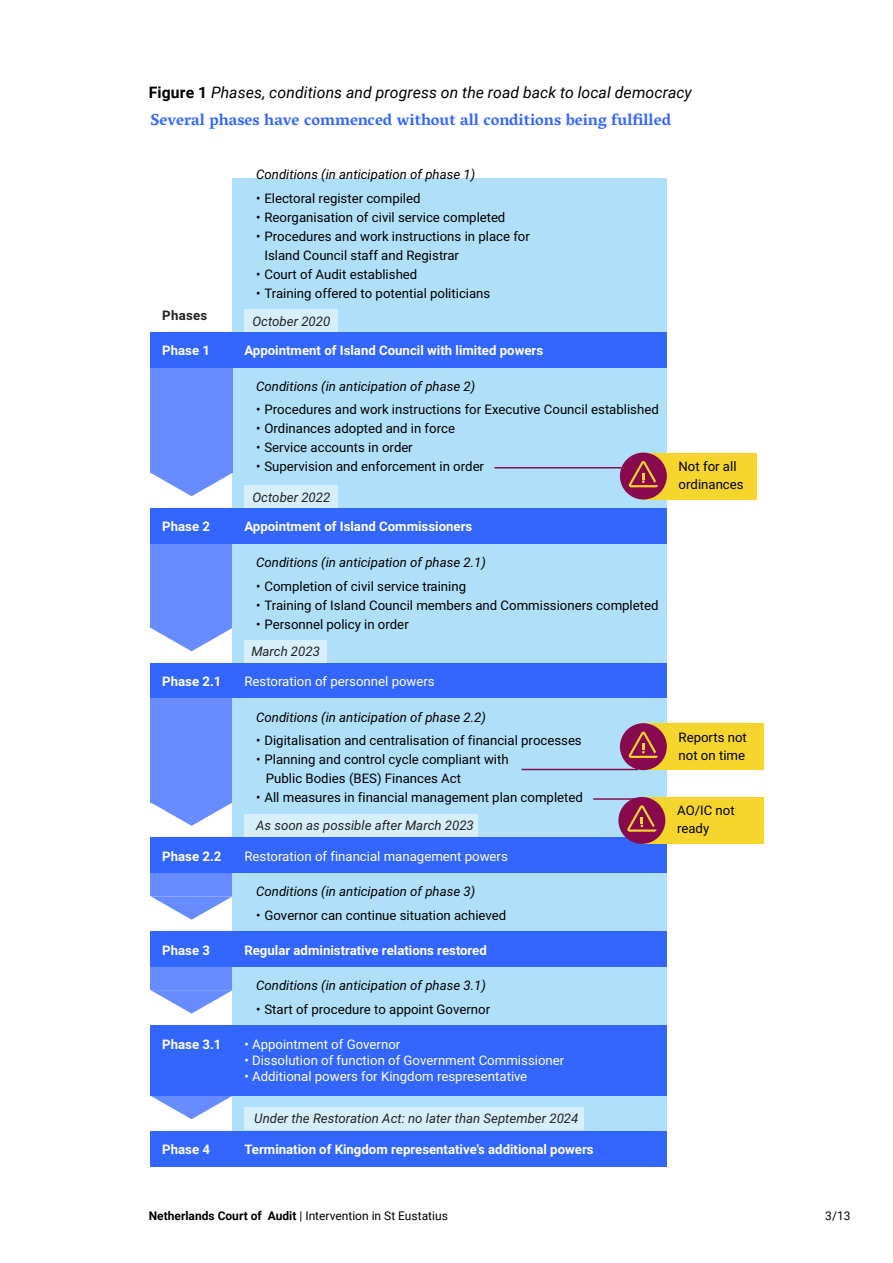
<style>
.page{position:relative;width:893px;height:1263px;background:#fff}
.page>*{position:absolute;margin:0;border:0;box-sizing:border-box;transform-origin:0 0}
.t1{font:700 16.2px "Vesper Libre";color:#36f}
.AR_Figuur_Kop_en_nr{font:italic 15.75px "Roboto";letter-spacing:.005em;color:#000}
.t2{font:13.2px/17.5px "Roboto";color:#000}
.t3{font:700 13.2px "Roboto";color:#fff}
.t4{font:italic 13.2px "Roboto";color:#000}
.t5{font:13.2px "Roboto";color:#fff}
.t6{font:italic 13.2px "Roboto";color:#222221}
.t7{font:700 13.2px "Roboto";letter-spacing:.02em;color:#222221}
.t8{font:12px "Roboto";color:#000}
.s1{font-weight:700;font-style:normal}
.s2{font-weight:700}
</style>
<div class="page">
<div style="left:151px;top:663px;width:82px;height:139px;background:#668cff"></div>
<svg style="left:151px;top:802px;width:82px;height:24px"></svg>
<div style="left:151px;top:837px;width:82px;height:59px;background:#668cff"></div>
<div style="left:151px;top:931px;width:82px;height:59px;background:#668cff"></div>
<svg style="left:151px;top:896px;width:82px;height:24px"></svg>
<svg style="left:151px;top:990px;width:82px;height:23px"></svg>
<svg style="left:151px;top:1096px;width:82px;height:23px"></svg>
<div style="left:151px;top:508px;width:82px;height:120px;background:#668cff"></div>
<svg style="left:151px;top:628px;width:82px;height:23px"></svg>
<div style="left:233px;top:178px;width:434px;height:953px;background:#afdff9"></div>
<div style="left:151px;top:931px;width:82px;height:36px;background:#36f"></div>
<div style="left:151px;top:367px;width:82px;height:106px;background:#668cff"></div>
<div style="left:151px;top:332px;width:516px;height:35px;background:#36f"></div>
<div style="left:151px;top:508px;width:516px;height:35px;background:#36f"></div>
<div style="left:151px;top:663px;width:516px;height:35px;background:#36f"></div>
<div style="left:151px;top:837px;width:516px;height:36px;background:#36f"></div>
<div style="left:233px;top:931px;width:434px;height:36px;background:#36f"></div>
<div style="left:151px;top:1025px;width:516px;height:71px;background:#36f"></div>
<div style="left:151px;top:1131px;width:516px;height:35px;background:#36f"></div>
<svg style="left:151px;top:473px;width:82px;height:23px"></svg>
<div style="left:643px;top:453px;width:114px;height:46px;background:#f6d52d"></div>
<hr style="left:494px;top:467px;width:130px;height:1px;background:#89094f">
<div style="left:620px;top:453px;width:47px;height:46px;background:#89094f;border-radius:50%"></div>
<svg style="left:628px;top:461px;width:30px;height:26px"></svg>
<div style="left:643px;top:723px;width:121px;height:47px;background:#f6d52d"></div>
<div style="left:642px;top:797px;width:122px;height:47px;background:#f6d52d"></div>
<hr style="left:522px;top:769px;width:116px;height:1px;background:#89094f">
<div style="left:620px;top:723px;width:47px;height:47px;background:#89094f;border-radius:50%"></div>
<svg style="left:628px;top:731px;width:30px;height:27px"></svg>
<hr style="left:593px;top:798px;width:49px;height:2px;background:#89094f">
<div style="left:618px;top:797px;width:47px;height:47px;background:#89094f;border-radius:50%"></div>
<svg style="left:627px;top:805px;width:29px;height:27px"></svg>
<div style="left:244px;top:485px;width:94px;height:23px;background:#d7effc"></div>
<div style="left:244px;top:640px;width:83px;height:23px;background:#d7effc"></div>
<div style="left:244px;top:1107px;width:340px;height:23px;background:#d7effc"></div>
<div style="left:244px;top:814px;width:234px;height:23px;background:#d7effc"></div>
<div style="left:244px;top:309px;width:94px;height:23px;background:#d7effc"></div>
<p class="AR_Figuur_Kop_en_nr" style="left:149px;top:81px;width:545px"><span class="s1">Figure 1</span> Phases, conditions and progress on the road back to local democracy</p>
<p class="t1" style="left:151px;top:109px;width:522px">Several phases have commenced without all conditions being fulfilled</p>
<p class="t4" style="left:256px;top:165px;width:221px">Conditions (in anticipation of phase 1)</p>
<p class="t2" style="left:256px;top:189px;width:166px">• Electoral register compiled</p>
<p class="t2" style="left:256px;top:208px;width:251px">• Reorganisation of civil service completed</p>
<p class="t2" style="left:264px;top:226px;width:267px;line-height:19px;text-indent:-8px">• Procedures and work instructions in place for<br>Island Council staff and Registrar</p>
<p class="t2" style="left:256px;top:265px;width:163px">• Court of Audit established</p>
<p class="t2" style="left:256px;top:284px;width:236px">• Training offered to potential politicians</p>
<p class="t7" style="left:162px;top:306px;width:46px">Phases</p>
<p class="t6" style="left:252px;top:312px;width:80px">October 2020</p>
<p class="t3" style="left:162px;top:341px;width:49px">Phase 1</p>
<p class="t3" style="left:244px;top:341px;width:300px">Appointment of Island Council with limited powers</p>
<p class="t4" style="left:256px;top:377px;width:221px">Conditions (in anticipation of phase 2)</p>
<p class="t2" style="left:256px;top:400px;width:404px">• Procedures and work instructions for Executive Council established</p>
<p class="t2" style="left:256px;top:419px;width:200px">• Ordinances adopted and in force</p>
<p class="t2" style="left:256px;top:438px;width:158px">• Service accounts in order</p>
<p class="t2" style="left:256px;top:457px;width:229px">• Supervision and enforcement in order</p>
<p class="t2" style="left:679px;top:457px;width:67px">Not for all ordinances</p>
<p class="t6" style="left:252px;top:488px;width:80px">October 2022</p>
<p class="t3" style="left:162px;top:517px;width:49px">Phase 2</p>
<p class="t3" style="left:244px;top:517px;width:229px">Appointment of Island Commissioners</p>
<p class="t4" style="left:256px;top:553px;width:231px">Conditions (in anticipation of phase 2.1)</p>
<p class="t2" style="left:256px;top:577px;width:211px">• Completion of civil service training</p>
<p class="t2" style="left:256px;top:596px;width:404px">• Training of Island Council members and Commissioners completed</p>
<p class="t2" style="left:256px;top:615px;width:154px">• Personnel policy in order</p>
<p class="t6" style="left:251px;top:642px;width:70px">March 2023</p>
<p class="t3" style="left:162px;top:672px;width:61px">Phase 2.1</p>
<p class="t5" style="left:244px;top:672px;width:192px">Restoration of personnel powers</p>
<p class="t4" style="left:256px;top:708px;width:231px">Conditions (in anticipation of phase 2.2)</p>
<p class="t2" style="left:256px;top:731px;width:327px">• Digitalisation and centralisation of financial processes</p>
<p class="t2" style="left:266px;top:749px;width:244px;line-height:19px;text-indent:-10px">• Planning and control cycle compliant with<br>Public Bodies (BES) Finances Act</p>
<p class="t2" style="left:256px;top:788px;width:328px">• All measures in financial management plan completed</p>
<p class="t6" style="left:256px;top:816px;width:219px">As soon as possible after March 2023</p>
<p class="t2" style="left:679px;top:728px;width:70px">Reports not not on time</p>
<p class="t2" style="left:677px;top:801px;width:59px">AO/IC not ready</p>
<p class="t3" style="left:162px;top:847px;width:61px">Phase 2.2</p>
<p class="t5" style="left:244px;top:847px;width:265px">Restoration of financial management powers</p>
<p class="t4" style="left:256px;top:882px;width:221px">Conditions (in anticipation of phase 3)</p>
<p class="t2" style="left:256px;top:906px;width:252px">• Governor can continue situation achieved</p>
<p class="t3" style="left:162px;top:941px;width:49px">Phase 3</p>
<p class="t3" style="left:244px;top:941px;width:244px">Regular administrative relations restored</p>
<p class="t4" style="left:256px;top:976px;width:231px">Conditions (in anticipation of phase 3.1)</p>
<p class="t2" style="left:256px;top:999px;width:236px">• Start of procedure to appoint Governor</p>
<p class="t3" style="left:162px;top:1035px;width:61px">Phase 3.1</p>
<p class="t5" style="left:244px;top:1035px;width:157px">• Appointment of Governor</p>
<p class="t5" style="left:244px;top:1051px;width:321px">• Dissolution of function of Government Commissioner</p>
<p class="t5" style="left:244px;top:1067px;width:284px">• Additional powers for Kingdom respresentative</p>
<p class="t6" style="left:254px;top:1109px;width:326px">Under the Restoration Act: no later than September 2024</p>
<p class="t3" style="left:162px;top:1140px;width:49px">Phase 4</p>
<p class="t3" style="left:244px;top:1140px;width:351px">Termination of Kingdom representative’s additional powers</p>
<p class="t8" style="left:149px;top:1208px;width:301px"><span class="s2">Netherlands Court of Audit</span> | Intervention in St Eustatius</p>
<p class="t8" style="left:825px;top:1208px;width:27px">3/13</p>
</div>
